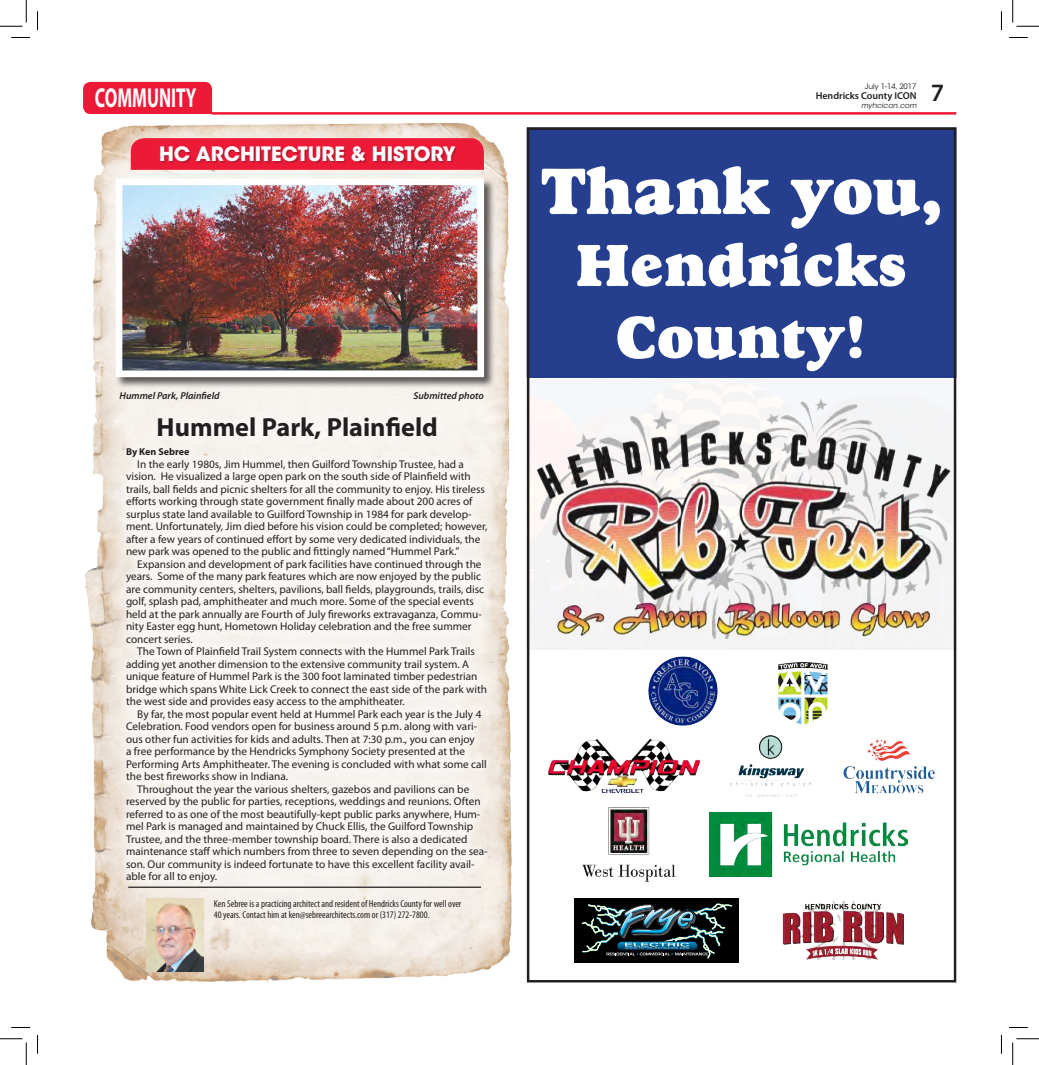
<style>
.page{position:relative;width:1039px;height:1065px;background:#fff}
.page>*{position:absolute;margin:0;border:0;box-sizing:border-box;transform-origin:0 0}
.t1{font:66.25px "Goudy Std Heavyface";color:#fff}
.t2{font:60px/72px "Goudy Std Heavyface";color:#fff;text-align:center}
.Briefs_Copy{font:700 27.5px "Myriad Pro";color:#fff;scale:.64 1}
.Headline_-_14pt{font:700 26.25px "Myriad Pro";color:#231f20}
.t3{font:600 25px "Myriad Pro";color:#231f20}
.Body_Copy{font:700 19.75px "ITC Avant Garde Std";color:#fff}
.Body_Copy-2{font:11.25px/12.5px "Myriad Pro";color:#231f20}
.Signature{font:condensed 10px/11.2px "Myriad Pro";color:#231f20}
.Captions_for_Photos{font:italic 600 10px "Myriad Pro";color:#231f20}
.t4{font:600 10px "Myriad Pro";color:#231f20}
.Byline_for_Article{font:700 10px "Myriad Pro";color:#231f20}
.t5{font:7.5px "ITC Avant Garde Std";color:#231f20}
.t6{font:italic 7.5px "ITC Avant Garde Std";color:#231f20}
</style>
<div class="page">
<hr style="left:211px;top:112px;width:744px;height:3px;background:#ed1a37">
<div style="left:83px;top:82px;width:129px;height:32px;background:#ed1a37"></div>
<img style="left:85px;top:122px;width:426px;height:861px">
<div style="left:116px;top:438px;width:381px;height:455px;background:#fff;opacity:.75"></div>
<hr style="left:128px;top:887px;width:353px;height:1px;background:#231f20">
<svg style="left:131px;top:138px;width:352px;height:32px;background:#ec1e3a"></svg>
<div style="left:162px;top:148px;width:295px;height:15px;background:#231f20;opacity:.25"></div>
<div style="left:148px;top:407px;width:298px;height:43px;background:#f8f5f1"></div>
<img style="left:146px;top:898px;width:58px;height:73px">
<div style="left:114px;top:177px;width:382px;height:212px;background:#231f20;opacity:.75"></div>
<img style="left:124px;top:186px;width:352px;height:183px">
<div style="left:116px;top:178px;width:368px;height:199px;border:7px solid #fff"></div>
<div style="left:527px;top:128px;width:428px;height:249px;background:#253f8e"></div>
<img style="left:526px;top:382px;width:429px;height:264px">
<img style="left:582px;top:808px;width:93px;height:73px">
<img style="left:782px;top:901px;width:122px;height:59px">
<div style="left:574px;top:900px;width:164px;height:63px;background:#000"></div>
<img style="left:574px;top:898px;width:160px;height:61px">
<img style="left:709px;top:813px;width:198px;height:63px">
<img style="left:548px;top:740px;width:151px;height:53px">
<img style="left:730px;top:735px;width:82px;height:62px">
<img style="left:843px;top:740px;width:92px;height:54px">
<img style="left:648px;top:656px;width:70px;height:70px">
<img style="left:778px;top:662px;width:50px;height:63px">
<svg style="left:11px;top:37px;width:19px;height:1px"></svg>
<svg style="left:1009px;top:37px;width:18px;height:1px"></svg>
<svg style="left:11px;top:1027px;width:19px;height:1px"></svg>
<svg style="left:1009px;top:1027px;width:18px;height:1px"></svg>
<svg style="left:37px;top:11px;width:1px;height:19px"></svg>
<svg style="left:37px;top:1035px;width:1px;height:19px"></svg>
<svg style="left:0;top:0;width:27px;height:27px"></svg>
<svg style="left:0;top:1039px;width:27px;height:26px"></svg>
<svg style="left:1012px;top:0;width:26px;height:27px"></svg>
<svg style="left:1012px;top:1039px;width:26px;height:26px"></svg>
<p class="t5" style="left:864px;top:82px;width:53px">July 1-14, 2017</p>
<p class="t4" style="left:815px;top:90px;width:102px">Hendricks County ICON</p>
<p class="t6" style="left:860px;top:101px;width:57px">myhcicon.com</p>
<p class="Briefs_Copy" style="left:95px;top:80px;width:160px">COMMUNITY</p>
<h3 class="t3" style="left:930px;top:77px;width:15px">7</h3>
<p class="Body_Copy" style="left:159px;top:141px;width:298px">HC ARCHITECTURE &amp; HISTORY</p>
<p class="Captions_for_Photos" style="left:119px;top:389px;width:102px">Hummel Park, Plainfield</p>
<p class="Captions_for_Photos" style="left:413px;top:389px;width:72px">Submitted photo</p>
<p class="Headline_-_14pt" style="left:157px;top:411px;width:282px">Hummel Park, Plainfield</p>
<p class="Byline_for_Article" style="left:126px;top:445px;width:65px">By Ken Sebree</p>
<p class="Body_Copy-2" style="left:126px;top:458px;width:363px;text-indent:11px">In the early 1980s, Jim Hummel, then Guilford Township Trustee, had a vision. He visualized a large open park on the south side of Plainfield with trails, ball fields and picnic shelters for all the community to enjoy. His tireless efforts working through state government finally made about 200 acres of surplus state land available to Guilford Township in 1984 for park develop&shy;ment. Unfortunately, Jim died before his vision could be completed; however, after a few years of continued effort by some very dedicated individuals, the new park was opened to the public and fittingly named “Hummel Park.”</p>
<p class="Body_Copy-2" style="left:126px;top:558px;width:359px;text-indent:11px">Expansion and development of park facilities have continued through the years. Some of the many park features which are now enjoyed by the public are community centers, shelters, pavilions, ball fields, playgrounds, trails, disc golf, splash pad, amphitheater and much more. Some of the special events held at the park annually are Fourth of July fireworks extravaganza, Commu&shy;nity Easter egg hunt, Hometown Holiday celebration and the free summer concert series.</p>
<p class="Body_Copy-2" style="left:126px;top:645px;width:362px;text-indent:11px">The Town of Plainfield Trail System connects with the Hummel Park Trails adding yet another dimension to the extensive community trail system. A unique feature of Hummel Park is the 300 foot laminated timber pedestrian bridge which spans White Lick Creek to connect the east side of the park with the west side and provides easy access to the amphitheater.</p>
<p class="Body_Copy-2" style="left:126px;top:708px;width:362px;text-indent:11px">By far, the most popular event held at Hummel Park each year is the July 4<br>Celebration. Food vendors open for business around 5 p.m. along with vari&shy;ous other fun activities for kids and adults. Then at 7:30 p.m., you can enjoy<br>a free performance by the Hendricks Symphony Society presented at the Performing Arts Amphitheater. The evening is concluded with what some call the best fireworks show in Indiana.</p>
<p class="Body_Copy-2" style="left:126px;top:783px;width:363px;text-indent:11px">Throughout the year the various shelters, gazebos and pavilions can be reserved by the public for parties, receptions, weddings and reunions. Often referred to as one of the most beautifully-kept public parks anywhere, Hum&shy;mel Park is managed and maintained by Chuck Ellis, the Guilford Township Trustee, and the three-member township board. There is also a dedicated maintenance staff which numbers from three to seven depending on the sea&shy;son. Our community is indeed fortunate to have this excellent facility avail&shy;able for all to enjoy.</p>
<p class="Signature" style="left:214px;top:898px;width:249px">Ken Sebree is a practicing architect and resident of Hendricks County for well over<br>40 years. Contact him at ken@sebreearchitects.com or (317) 272-7800.</p>
<p class="t1" style="left:540px;top:151px;width:403px">Thank you,</p>
<p class="t2" style="left:575px;top:229px;width:333px">Hendricks<br>County!</p>
</div>
